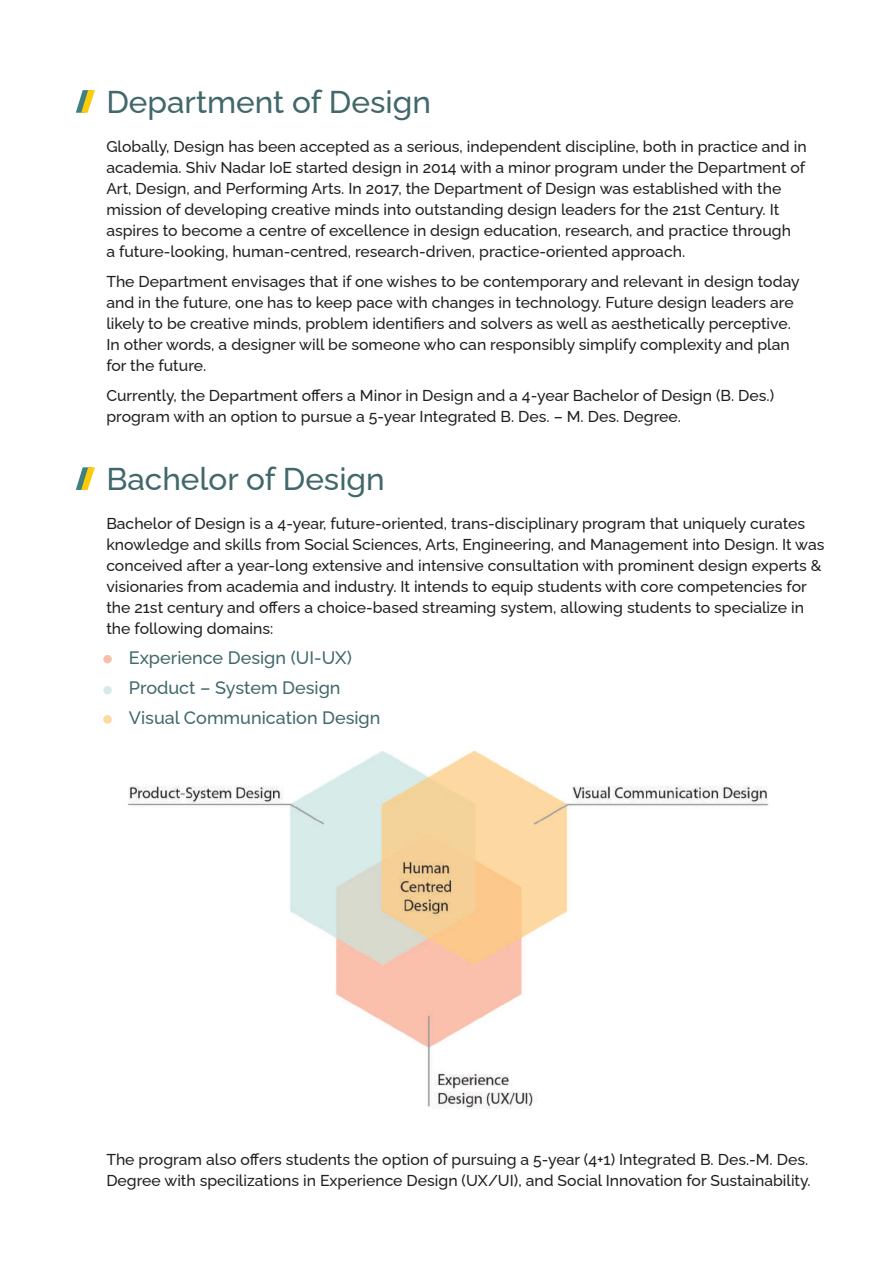
<style>
.page{position:relative;width:893px;height:1263px;background:#fff}
.page>*{position:absolute;margin:0;border:0;box-sizing:border-box;transform-origin:0 0}
.t1{font:500 31.5px "Raleway";color:#42686b}
.t2{font:500 18px/30px "Raleway";color:#42686b}
.t3{font:500 15.75px/21px "Raleway";color:#231f20}
</style>
<div class="page">
<div style="left:103px;top:655px;width:9px;height:8px;background:#fabfac;border-radius:50%"></div>
<div style="left:103px;top:686px;width:9px;height:8px;background:#d6ebe9;border-radius:50%"></div>
<div style="left:103px;top:715px;width:9px;height:9px;background:#fed8a1;border-radius:50%"></div>
<svg style="left:76px;top:90px;width:19px;height:23px"></svg>
<svg style="left:76px;top:467px;width:19px;height:23px"></svg>
<img style="left:128px;top:750px;width:641px;height:359px">
<h1 class="t1" style="left:106px;top:77px;width:326px">Department of Design</h1>
<p class="t3" style="left:106px;top:134px;width:702px">Globally, Design has been accepted as a serious, independent discipline, both in practice and in academia. Shiv Nadar IoE started design in 2014 with a minor program under the Department of Art, Design, and Performing Arts. In 2017, the Department of Design was established with the mission of developing creative minds into outstanding design leaders for the 21st Century. It aspires to become a centre of excellence in design education, research, and practice through<br>a future-looking, human-centred, research-driven, practice-oriented approach.</p>
<p class="t3" style="left:106px;top:269px;width:695px">The Department envisages that if one wishes to be contemporary and relevant in design today and in the future, one has to keep pace with changes in technology. Future design leaders are likely to be creative minds, problem identifiers and solvers as well as aesthetically perceptive.<br>In other words, a designer will be someone who can responsibly simplify complexity and plan for the future.</p>
<p class="t3" style="left:106px;top:383px;width:669px">Currently, the Department offers a Minor in Design and a 4-year Bachelor of Design (B. Des.) program with an option to pursue a 5-year Integrated B. Des. – M. Des. Degree.</p>
<h1 class="t1" style="left:106px;top:454px;width:280px">Bachelor of Design</h1>
<p class="t3" style="left:106px;top:511px;width:720px">Bachelor of Design is a 4-year, future-oriented, trans-disciplinary program that uniquely curates knowledge and skills from Social Sciences, Arts, Engineering, and Management into Design. It was conceived after a year-long extensive and intensive consultation with prominent design experts &amp; visionaries from academia and industry. It intends to equip students with core competencies for the 21st century and offers a choice-based streaming system, allowing students to specialize in the following domains:</p>
<p class="t2" style="left:129px;top:641px;width:253px">Experience Design (UI-UX)<br>Product – System Design<br>Visual Communication Design</p>
<p class="t3" style="left:106px;top:1147px;width:706px">The program also offers students the option of pursuing a 5-year (4+1) Integrated B. Des.-M. Des.<br>Degree with specilizations in Experience Design (UX/UI), and Social Innovation for Sustainability.</p>
</div>
